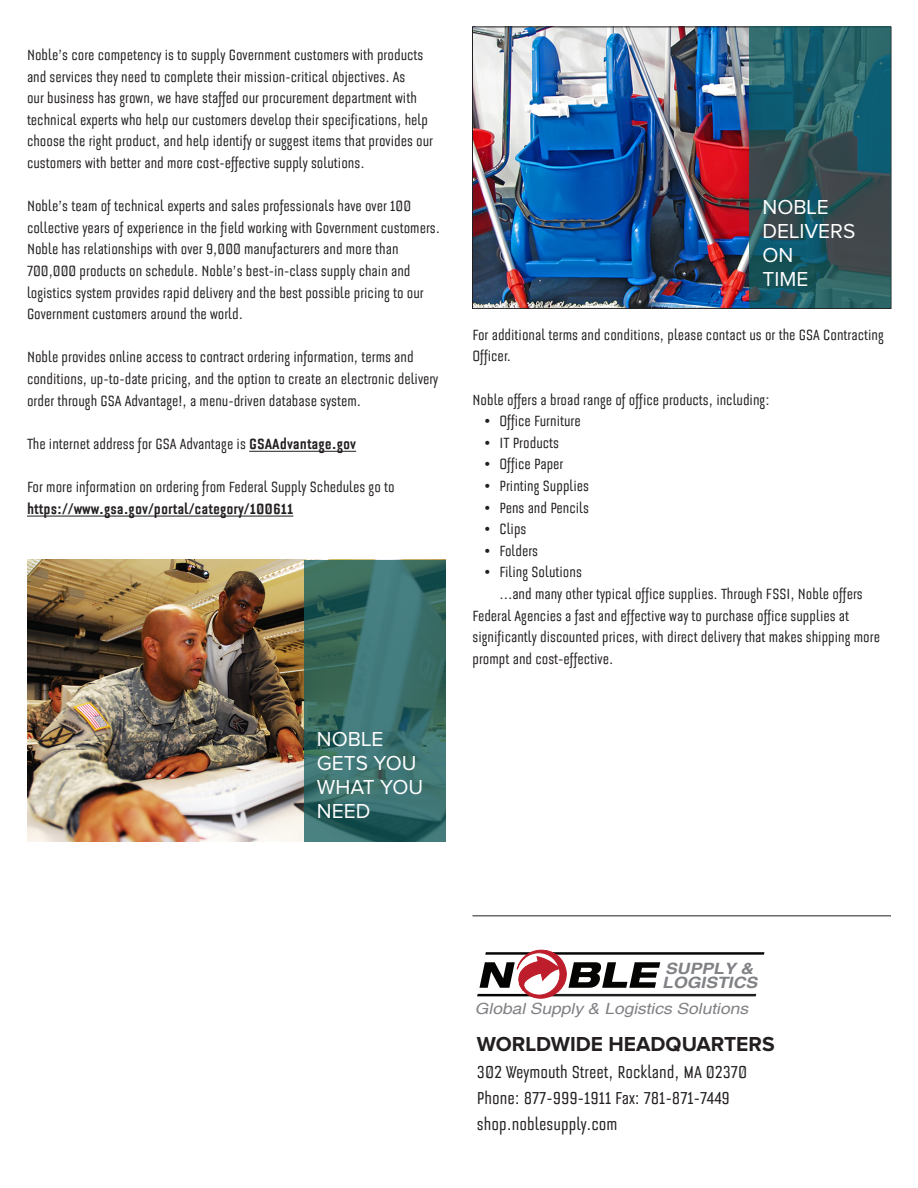
<style>
.page{position:relative;width:918px;height:1188px;background:#fff}
.page>*{position:absolute;margin:0;border:0;box-sizing:border-box;transform-origin:0 0}
.Paragraph_Style_3{font:condensed 21px "Bourgeois";color:#231f20}
.t1{font:21px/24px "Proxima Nova";color:#fff}
.Paragraph_Style_3-2{font:700 21px "Proxima Nova";color:#231f20}
.Paragraph_Style_7{font:condensed 18px/21.6px "Bourgeois";color:#231f20}
.t2{font:700 condensed 18px "Bourgeois";color:#231f20}
.t3{font:italic 700 15.6px/14.2px "Helvetica";letter-spacing:-.005em;color:#808285;scale:1.14 1}
.t4{font:italic 15.45px "Helvetica";letter-spacing:-.005em;color:#808285;scale:1.14 1}
.s1{font-weight:700}
</style>
<div class="page">
<hr style="left:249px;top:451px;width:107px;height:1px;background:#231f20">
<hr style="left:27px;top:516px;width:266px;height:1px;background:#231f20">
<img style="left:27px;top:560px;width:277px;height:282px">
<svg style="left:304px;top:560px;width:142px;height:282px;background:#386d69"></svg>
<svg style="left:477px;top:949px;width:287px;height:50px"></svg>
<hr style="left:472px;top:915px;width:419px;height:1px;background:#231f20">
<img style="left:474px;top:29px;width:275px;height:278px">
<svg style="left:749px;top:27px;width:142px;height:281px;background:#295860"></svg>
<p class="Paragraph_Style_7" style="left:27px;top:44px;width:408px">Noble’s core competency is to supply Government customers with products and services they need to complete their mission-critical objectives. As<br>our business has grown, we have staffed our procurement department with technical experts who help our customers develop their specifications, help choose the right product, and help identify or suggest items that provides our customers with better and more cost-effective supply solutions.</p>
<p class="Paragraph_Style_7" style="left:27px;top:196px;width:415px">Noble’s team of technical experts and sales professionals have over 100 collective years of experience in the field working with Government customers.<br>Noble has relationships with over 9,000 manufacturers and more than 700,000 products on schedule. Noble’s best-in-class supply chain and logistics system provides rapid delivery and the best possible pricing to our Government customers around the world.</p>
<p class="Paragraph_Style_7" style="left:27px;top:347px;width:413px">Noble provides online access to contract ordering information, terms and conditions, up-to-date pricing, and the option to create an electronic delivery order through GSA Advantage!, a menu-driven database system.</p>
<p class="Paragraph_Style_7" style="left:27px;top:433px;width:331px">The internet address for GSA Advantage is <span class="s1">GSAAdvantage.gov</span></p>
<p class="Paragraph_Style_7" style="left:27px;top:476px;width:369px">For more information on ordering from Federal Supply Schedules go to</p>
<p class="t2" style="left:27px;top:500px;width:268px">https://www.gsa.gov/portal/category/100611</p>
<p class="t1" style="left:317px;top:728px;width:68px">NOBLE</p>
<p class="t1" style="left:317px;top:752px;width:108px">GETS YOU<br>WHAT YOU<br>NEED</p>
<p class="t1" style="left:762px;top:196px;width:68px">NOBLE</p>
<p class="t1" style="left:762px;top:220px;width:94px">DELIVERS<br>ON</p>
<p class="t1" style="left:762px;top:268px;width:47px">TIME</p>
<p class="Paragraph_Style_7" style="left:472px;top:324px;width:413px">For additional terms and conditions, please contact us or the GSA Contracting<br>Officer.</p>
<p class="Paragraph_Style_7" style="left:472px;top:389px;width:299px">Noble offers a broad range of office products, including:</p>
<p class="Paragraph_Style_7" style="left:484px;top:410px;width:98px">• Office Furniture</p>
<p class="Paragraph_Style_7" style="left:484px;top:432px;width:76px">• IT Products</p>
<p class="Paragraph_Style_7" style="left:484px;top:454px;width:81px">• Office Paper</p>
<p class="Paragraph_Style_7" style="left:484px;top:475px;width:106px">• Printing Supplies</p>
<p class="Paragraph_Style_7" style="left:484px;top:497px;width:106px">• Pens and Pencils</p>
<p class="Paragraph_Style_7" style="left:484px;top:518px;width:43px">• Clips</p>
<p class="Paragraph_Style_7" style="left:484px;top:540px;width:55px">• Folders</p>
<p class="Paragraph_Style_7" style="left:484px;top:562px;width:99px">• Filing Solutions</p>
<p class="Paragraph_Style_7" style="left:472px;top:583px;width:409px;text-indent:27px">...and many other typical office supplies. Through FSSI, Noble offers Federal Agencies a fast and effective way to purchase office supplies at significantly discounted prices, with direct delivery that makes shipping more prompt and cost-effective.</p>
<p class="t3" style="left:662px;top:962px;width:85px">SUPPLY &amp;<br>LOGISTICS</p>
<p class="t4" style="left:475px;top:1000px;width:241px">Global Supply &amp; Logistics Solutions</p>
<p class="Paragraph_Style_3-2" style="left:477px;top:1035px;width:299px">WORLDWIDE HEADQUARTERS</p>
<p class="Paragraph_Style_3" style="left:477px;top:1061px;width:272px">302 Weymouth Street, Rockland, MA 02370</p>
<p class="Paragraph_Style_3" style="left:477px;top:1088px;width:254px">Phone: 877-999-1911 Fax: 781-871-7449</p>
<p class="Paragraph_Style_3" style="left:477px;top:1114px;width:142px">shop.noblesupply.com</p>
</div>
